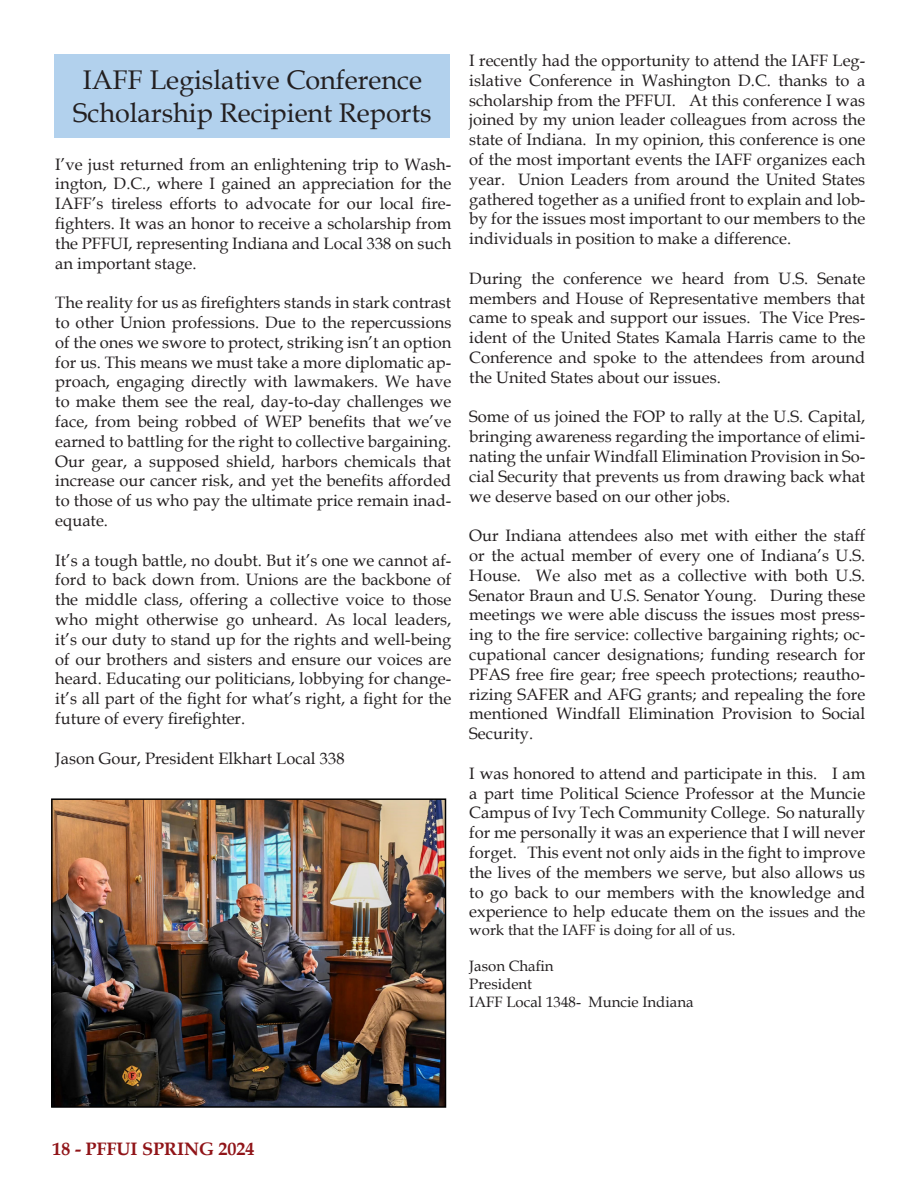
<style>
.page{position:relative;width:918px;height:1188px;background:#fff}
.page>*{position:absolute;margin:0;border:0;box-sizing:border-box;transform-origin:0 0}
.t1{font:27px "Book Antiqua";color:#231f20}
.t2{font:700 18px "Book Antiqua";color:#901418}
.t3{font:16.5px/19.8px "Book Antiqua";color:#231f20;text-align:justify}
.t4{font:15px "Book Antiqua";color:#231f20}
.s1{font-size:15px}
</style>
<div class="page">
<div style="left:55px;top:54px;width:395px;height:83px;background:#b2d1ed"></div>
<img style="left:54px;top:801px;width:389px;height:304px">
<div style="left:51px;top:798px;width:395px;height:310px;border:2px solid #000"></div>
<p class="t1" style="left:83px;top:61px;width:341px">IAFF Legislative Conference</p>
<p class="t1" style="left:73px;top:94px;width:360px">Scholarship Recipient Reports</p>
<p class="t3" style="left:55px;top:154px;width:398px">I’ve just returned from an enlightening trip to Wash&shy;ington, D.C., where I gained an appreciation for the IAFF’s tireless efforts to advocate for our local fire&shy;fighters. It was an honor to receive a scholarship from the PFFUI, representing Indiana and Local 338 on such an important stage.</p>
<p class="t3" style="left:55px;top:292px;width:398px">The reality for us as firefighters stands in stark contrast to other Union professions. Due to the repercussions of the ones we swore to protect, striking isn’t an option for us. This means we must take a more diplomatic ap&shy;proach, engaging directly with lawmakers. We have to make them see the real, day-to-day challenges we face, from being robbed of WEP benefits that we’ve earned to battling for the right to collective bargaining.<br>Our gear, a supposed shield, harbors chemicals that increase our cancer risk, and yet the benefits afforded to those of us who pay the ultimate price remain inad&shy;equate.</p>
<p class="t3" style="left:55px;top:550px;width:398px">It’s a tough battle, no doubt. But it’s one we cannot af&shy;ford to back down from. Unions are the backbone of the middle class, offering a collective voice to those who might otherwise go unheard. As local leaders, it’s our duty to stand up for the rights and well-being of our brothers and sisters and ensure our voices are heard. Educating our politicians, lobbying for change&shy;it’s all part of the fight for what’s right, a fight for the future of every firefighter.</p>
<p class="t3" style="left:55px;top:748px;width:291px">Jason Gour, President Elkhart Local 338</p>
<p class="t3" style="left:469px;top:50px;width:398px">I recently had the opportunity to attend the IAFF Leg&shy;islative Conference in Washington D.C. thanks to a scholarship from the PFFUI. At this conference I was joined by my union leader colleagues from across the state of Indiana. In my opinion, this conference is one of the most important events the IAFF organizes each year. Union Leaders from around the United States gathered together as a unified front to explain and lob&shy;by for the issues most important to our members to the individuals in position to make a difference.</p>
<p class="t3" style="left:469px;top:268px;width:398px">During the conference we heard from U.S. Senate members and House of Representative members that came to speak and support our issues. The Vice Pres&shy;ident of the United States Kamala Harris came to the Conference and spoke to the attendees from around the United States about our issues.</p>
<p class="t3" style="left:469px;top:407px;width:398px">Some of us joined the FOP to rally at the U.S. Capital, bringing awareness regarding the importance of elimi&shy;nating the unfair Windfall Elimination Provision in So&shy;cial Security that prevents us from drawing back what we deserve based on our other jobs.</p>
<p class="t3" style="left:469px;top:525px;width:398px">Our Indiana attendees also met with either the staff or the actual member of every one of Indiana’s U.S.<br>House. We also met as a collective with both U.S.<br>Senator Braun and U.S. Senator Young. During these meetings we were able discuss the issues most press&shy;ing to the fire service: collective bargaining rights; oc&shy;cupational cancer designations; funding research for PFAS free fire gear; free speech protections; reautho&shy;rizing SAFER and AFG grants; and repealing the fore mentioned Windfall Elimination Provision to Social Security.</p>
<p class="t3" style="left:469px;top:763px;width:398px">I was honored to attend and participate in this. I am a part time Political Science Professor at the Muncie Campus of Ivy Tech Community College. So naturally for me personally it was an experience that I will never forget. This event not only aids in the fight to improve the lives of the members we serve, but also allows us to go back to our members with the knowledge and experience to help educate them on the <span class="s1">issues and the</span></p>
<p class="t4" style="left:469px;top:920px;width:268px">work that the IAFF is doing for all of us.</p>
<p class="t4" style="left:469px;top:956px;width:86px">Jason Chafin</p>
<p class="t4" style="left:469px;top:974px;width:64px">President</p>
<p class="t4" style="left:469px;top:992px;width:226px">IAFF Local 1348- Muncie Indiana</p>
<p class="t2" style="left:52px;top:1137px;width:203px">18 - PFFUI SPRING 2024</p>
</div>
